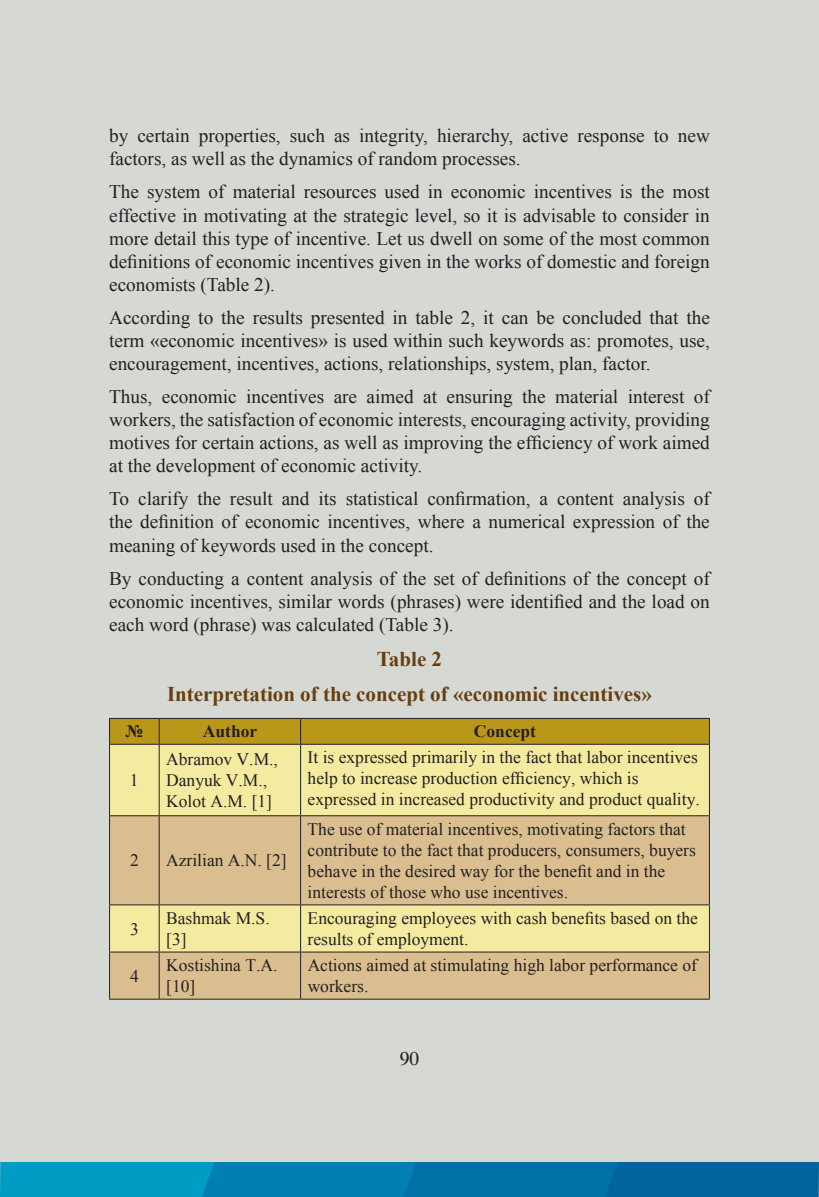
<style>
.page{position:relative;width:819px;height:1197px;background:#fff}
.page>*{position:absolute;margin:0;border:0;box-sizing:border-box;transform-origin:0 0}
.t1{font:700 21px/35.2px "Times New Roman";color:#653f0f;text-align:center}
.t2{font:19.25px/23.1px "Times New Roman";color:#231f20;text-align:justify}
.t3{font:19.25px "CG Times";color:#231f20}
.t4{font:17.5px/21px "Times New Roman";color:#231f20}
.t5{font:700 17.5px "Times New Roman";color:#231f20}
</style>
<div class="page">
<div style="left:0;top:1px;width:819px;height:1195px;background:#d6d8d4"></div>
<svg style="left:0;top:1162px;width:819px;height:35px;background:#007caf"></svg>
<div style="left:110px;top:745px;width:599px;height:70px;background:#f4eba1"></div>
<svg style="left:110px;top:816px;width:599px;height:183px;background:#dfc793"></svg>
<hr style="left:109px;top:745px;width:1px;height:70px;background:#231f20">
<hr style="left:159px;top:745px;width:1px;height:70px;background:#231f20">
<hr style="left:300px;top:745px;width:1px;height:70px;background:#231f20">
<hr style="left:709px;top:745px;width:1px;height:70px;background:#231f20">
<hr style="left:109px;top:815px;width:50px;height:1px;background:#231f20">
<hr style="left:109px;top:816px;width:1px;height:88px;background:#231f20">
<hr style="left:159px;top:815px;width:142px;height:1px;background:#231f20">
<hr style="left:159px;top:816px;width:1px;height:88px;background:#231f20">
<hr style="left:301px;top:815px;width:409px;height:1px;background:#231f20">
<hr style="left:300px;top:816px;width:1px;height:88px;background:#231f20">
<hr style="left:709px;top:816px;width:1px;height:88px;background:#231f20">
<hr style="left:109px;top:904px;width:50px;height:1px;background:#231f20">
<hr style="left:109px;top:905px;width:1px;height:47px;background:#231f20">
<hr style="left:159px;top:904px;width:142px;height:1px;background:#231f20">
<hr style="left:159px;top:905px;width:1px;height:47px;background:#231f20">
<hr style="left:301px;top:904px;width:409px;height:1px;background:#231f20">
<hr style="left:300px;top:905px;width:1px;height:47px;background:#231f20">
<hr style="left:709px;top:905px;width:1px;height:47px;background:#231f20">
<hr style="left:109px;top:952px;width:50px;height:1px;background:#231f20">
<hr style="left:109px;top:952px;width:1px;height:47px;background:#231f20">
<hr style="left:159px;top:952px;width:142px;height:1px;background:#231f20">
<hr style="left:159px;top:952px;width:1px;height:47px;background:#231f20">
<hr style="left:301px;top:952px;width:409px;height:1px;background:#231f20">
<hr style="left:300px;top:952px;width:1px;height:47px;background:#231f20">
<hr style="left:709px;top:952px;width:1px;height:47px;background:#231f20">
<svg style="left:109px;top:718px;width:601px;height:26px;background:#b29019"></svg>
<hr style="left:109px;top:744px;width:50px;height:1px;background:#231f20">
<hr style="left:159px;top:744px;width:142px;height:1px;background:#231f20">
<hr style="left:301px;top:744px;width:409px;height:1px;background:#231f20">
<hr style="left:109px;top:999px;width:50px;height:1px;background:#231f20">
<hr style="left:159px;top:999px;width:142px;height:1px;background:#231f20">
<hr style="left:301px;top:999px;width:409px;height:1px;background:#231f20">
<p class="t2" style="left:109px;top:124px;width:602px">by certain properties, such as integrity, hierarchy, active response to new factors, as well as the dynamics of random processes.</p>
<p class="t2" style="left:109px;top:180px;width:602px">The system of material resources used in economic incentives is the most effective in motivating at the strategic level, so it is advisable to consider in more detail this type of incentive. Let us dwell on some of the most common definitions of economic incentives given in the works of domestic and foreign economists (Table 2).</p>
<p class="t2" style="left:109px;top:305px;width:602px">According to the results presented in table 2, it can be concluded that the term «economic incentives» is used within such keywords as: promotes, use, encouragement, incentives, actions, relationships, system, plan, factor.</p>
<p class="t2" style="left:109px;top:384px;width:602px">Thus, economic incentives are aimed at ensuring the material interest of workers, the satisfaction of economic interests, encouraging activity, providing motives for certain actions, as well as improving the efficiency of work aimed at the development of economic activity.</p>
<p class="t2" style="left:109px;top:487px;width:602px">To clarify the result and its statistical confirmation, a content analysis of the definition of economic incentives, where a numerical expression of the meaning of keywords used in the concept.</p>
<p class="t2" style="left:109px;top:566px;width:602px">By conducting a content analysis of the set of definitions of the concept of economic incentives, similar words (phrases) were identified and the load on each word (phrase) was calculated (Table 3).</p>
<p class="t1" style="left:167px;top:641px;width:486px">Table 2<br>Interpretation of the concept of «economic incentives»</p>
<p class="t5" style="left:126px;top:719px;width:19px">№</p>
<p class="t5" style="left:203px;top:719px;width:56px">Author</p>
<p class="t5" style="left:474px;top:719px;width:64px">Concept</p>
<p class="t4" style="left:130px;top:769px;width:10px">1</p>
<p class="t4" style="left:166px;top:748px;width:113px">Abramov V.M.,<br>Danyuk V.M.,<br>Kolot A.M. [1]</p>
<p class="t4" style="left:308px;top:746px;width:394px">It is expressed primarily in the fact that labor incentives help to increase production efficiency, which is expressed in increased productivity and product quality.</p>
<p class="t4" style="left:130px;top:849px;width:10px">2</p>
<p class="t4" style="left:166px;top:849px;width:122px">Azrilian A.N. [2]</p>
<p class="t4" style="left:308px;top:818px;width:390px">The use of material incentives, motivating factors that contribute to the fact that producers, consumers, buyers behave in the desired way for the benefit and in the interests of those who use incentives.</p>
<p class="t4" style="left:130px;top:918px;width:10px">3</p>
<p class="t4" style="left:166px;top:907px;width:105px">Bashmak M.S. [3]</p>
<p class="t4" style="left:308px;top:907px;width:392px">Encouraging employees with cash benefits based on the results of employment.</p>
<p class="t4" style="left:130px;top:965px;width:10px">4</p>
<p class="t4" style="left:166px;top:954px;width:113px">Kostishina T.A. [10]</p>
<p class="t4" style="left:308px;top:954px;width:391px">Actions aimed at stimulating high labor performance of workers.</p>
<p class="t3" style="left:400px;top:1048px;width:21px">90</p>
</div>
